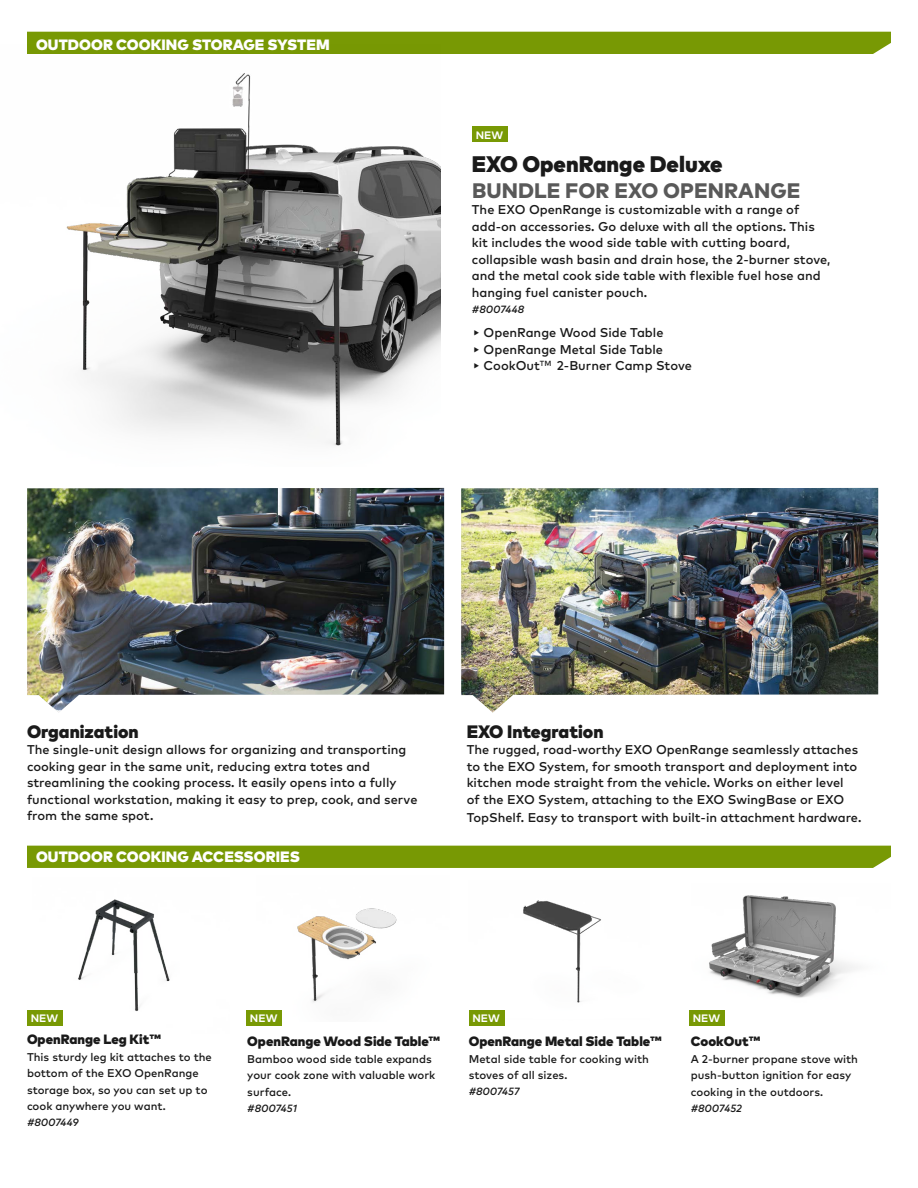
<style>
.page{position:relative;width:918px;height:1188px;background:#fff}
.page>*{position:absolute;margin:0;border:0;box-sizing:border-box;transform-origin:0 0}
.t1{font:900 22.5px "Mark OT";color:#1a1a1a}
.t2{font:800 21px "Mark OT";letter-spacing:.005em;color:#595959}
.t3{font:900 18px "Mark OT";color:#1a1a1a}
.t4{font:900 15px "Mark OT";letter-spacing:.005em;color:#fff}
.t5{font:900 13.5px "Mark OT";color:#1a1a1a}
.t6{font:500 12.75px/16.5px "Mark OT";color:#1a1a1a}
.t7{font:500 11.25px/16.5px "Mark OT";color:#1a1a1a}
.t8{font:700 10.8px "Mark OT";letter-spacing:.005em;color:#fff}
.t9{font:italic 500 10.5px "Mark OT";letter-spacing:-.01em;color:#1a1a1a}
</style>
<div class="page">
<div style="left:27px;top:32px;width:864px;height:22px;background:#789904"></div>
<div style="left:27px;top:846px;width:864px;height:22px;background:#789904"></div>
<img style="left:78px;top:899px;width:92px;height:112px">
<img style="left:297px;top:908px;width:100px;height:95px">
<img style="left:27px;top:44px;width:413px;height:402px">
<img style="left:504px;top:900px;width:97px;height:120px">
<img style="left:709px;top:895px;width:148px;height:103px">
<div style="left:472px;top:126px;width:36px;height:16px;background:#789904"></div>
<div style="left:27px;top:1010px;width:36px;height:16px;background:#789904"></div>
<div style="left:246px;top:1010px;width:36px;height:16px;background:#789904"></div>
<div style="left:469px;top:1010px;width:35px;height:16px;background:#789904"></div>
<div style="left:689px;top:1010px;width:36px;height:16px;background:#789904"></div>
<img style="left:27px;top:488px;width:417px;height:225px">
<img style="left:461px;top:488px;width:417px;height:225px">
<p class="t4" style="left:36px;top:34px;width:295px">OUTDOOR COOKING STORAGE SYSTEM</p>
<p class="t8" style="left:476px;top:128px;width:29px">NEW</p>
<h1 class="t1" style="left:472px;top:149px;width:252px">EXO OpenRange Deluxe</h1>
<h2 class="t2" style="left:472px;top:177px;width:330px">BUNDLE FOR EXO OPENRANGE</h2>
<p class="t6" style="left:472px;top:201px;width:360px">The EXO OpenRange is customizable with a range of add-on accessories. Go deluxe with all the options. This kit includes the wood side table with cutting board, collapsible wash basin and drain hose, the 2-burner stove, and the metal cook side table with flexible fuel hose and hanging fuel canister pouch.</p>
<p class="t9" style="left:472px;top:302px;width:54px">#8007448</p>
<p class="t6" style="left:472px;top:324px;width:221px">▸ OpenRange Wood Side Table<br>▸ OpenRange Metal Side Table<br>▸ CookOut<sup>TM</sup> 2-Burner Camp Stove</p>
<h3 class="t3" style="left:27px;top:720px;width:113px">Organization</h3>
<p class="t6" style="left:27px;top:741px;width:392px">The single-unit design allows for organizing and transporting cooking gear in the same unit, reducing extra totes and streamlining the cooking process. It easily opens into a fully functional workstation, making it easy to prep, cook, and serve from the same spot.</p>
<p class="t4" style="left:36px;top:847px;width:265px">OUTDOOR COOKING ACCESSORIES</p>
<h3 class="t3" style="left:467px;top:720px;width:138px">EXO Integration</h3>
<p class="t6" style="left:467px;top:741px;width:393px">The rugged, road-worthy EXO OpenRange seamlessly attaches to the EXO System, for smooth transport and deployment into kitchen mode straight from the vehicle. Works on either level of the EXO System, attaching to the EXO SwingBase or EXO</p>
<p class="t6" style="left:467px;top:809px;width:396px">TopShelf. Easy to transport with built-in attachment hardware.</p>
<p class="t8" style="left:31px;top:1011px;width:29px">NEW</p>
<p class="t8" style="left:250px;top:1011px;width:29px">NEW</p>
<p class="t8" style="left:472px;top:1011px;width:29px">NEW</p>
<p class="t8" style="left:693px;top:1011px;width:29px">NEW</p>
<p class="t5" style="left:27px;top:1031px;width:135px">OpenRange Leg Kit™</p>
<p class="t7" style="left:27px;top:1048px;width:186px">This sturdy leg kit attaches to the bottom of the EXO OpenRange storage box, so you can set up to cook anywhere you want.</p>
<p class="t9" style="left:27px;top:1116px;width:53px">#8007449</p>
<p class="t5" style="left:247px;top:1032px;width:194px">OpenRange Wood Side Table™</p>
<p class="t7" style="left:247px;top:1050px;width:190px">Bamboo wood side table expands your cook zone with valuable work surface.</p>
<p class="t9" style="left:247px;top:1101px;width:51px">#8007451</p>
<p class="t5" style="left:469px;top:1032px;width:194px">OpenRange Metal Side Table™</p>
<p class="t7" style="left:469px;top:1050px;width:182px">Metal side table for cooking with stoves of all sizes.</p>
<p class="t9" style="left:469px;top:1085px;width:52px">#8007457</p>
<p class="t5" style="left:691px;top:1032px;width:71px">CookOut™</p>
<p class="t7" style="left:691px;top:1050px;width:169px">A 2-burner propane stove with push-button ignition for easy cooking in the outdoors.</p>
<p class="t9" style="left:691px;top:1101px;width:53px">#8007452</p>
</div>
